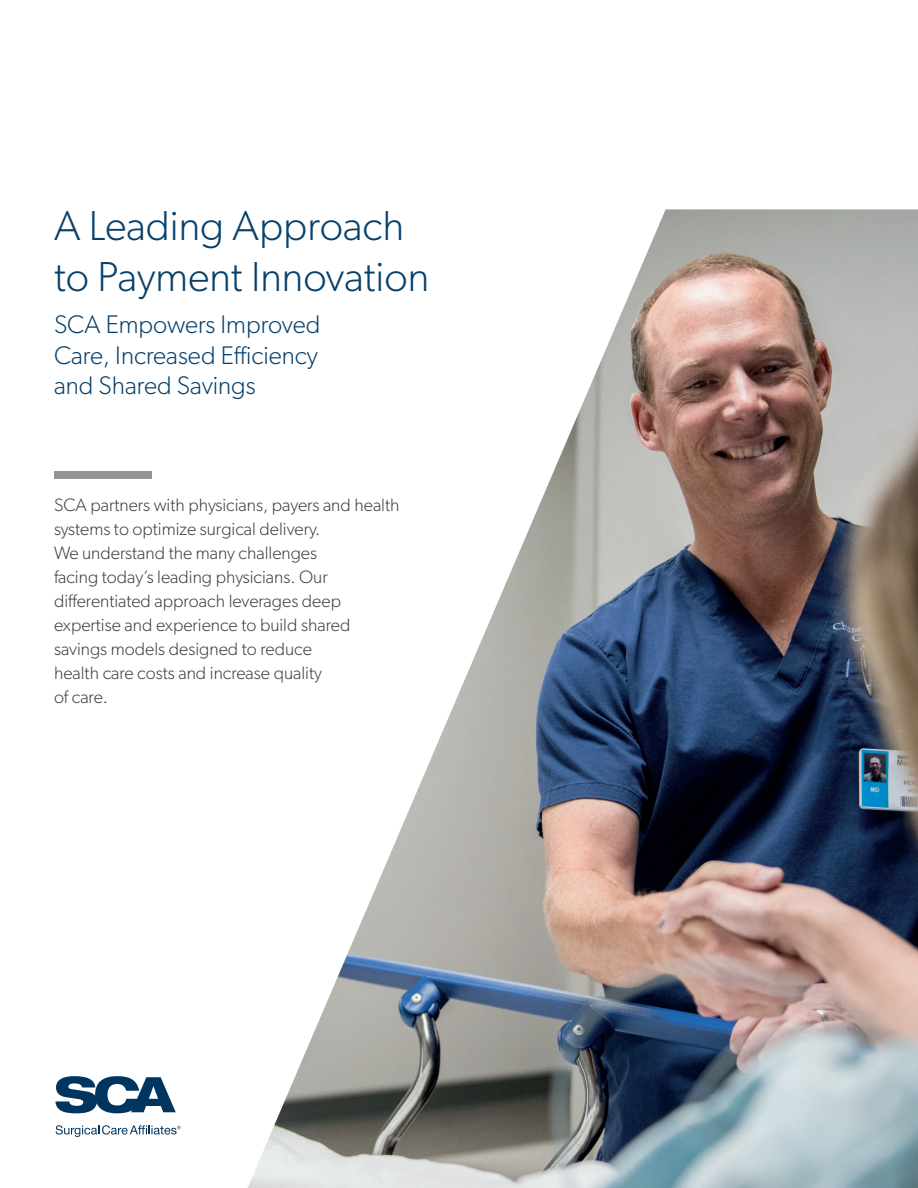
<style>
.page{position:relative;width:918px;height:1188px;background:#fff}
.page>*{position:absolute;margin:0;border:0;box-sizing:border-box;transform-origin:0 0}
.t1{font:300 42px/51px "Gibson";color:#07406a}
.t2{font:300 25.5px/30.6px "Gibson";color:#07406a;text-align:justify}
.t3{font:300 18px/24px "Gibson";color:#3e3e3f}
</style>
<div class="page">
<img style="left:247px;top:209px;width:671px;height:979px">
<svg style="left:55px;top:1076px;width:121px;height:37px"></svg>
<svg style="left:56px;top:1125px;width:125px;height:12px"></svg>
<div style="left:54px;top:471px;width:98px;height:7px;background:#939598"></div>
<h1 class="t1" style="left:54px;top:199px;width:377px">A Leading Approach to Payment Innovation</h1>
<h2 class="t2" style="left:54px;top:309px;width:268px">SCA Empowers Improved Care, Increased Efficiency and Shared Savings</h2>
<p class="t3" style="left:54px;top:492px;width:347px">SCA partners with physicians, payers and health systems to optimize surgical delivery.<br>We understand the many challenges<br>facing today’s leading physicians. Our differentiated approach leverages deep expertise and experience to build shared savings models designed to reduce<br>health care costs and increase quality<br>of care.</p>
</div>
